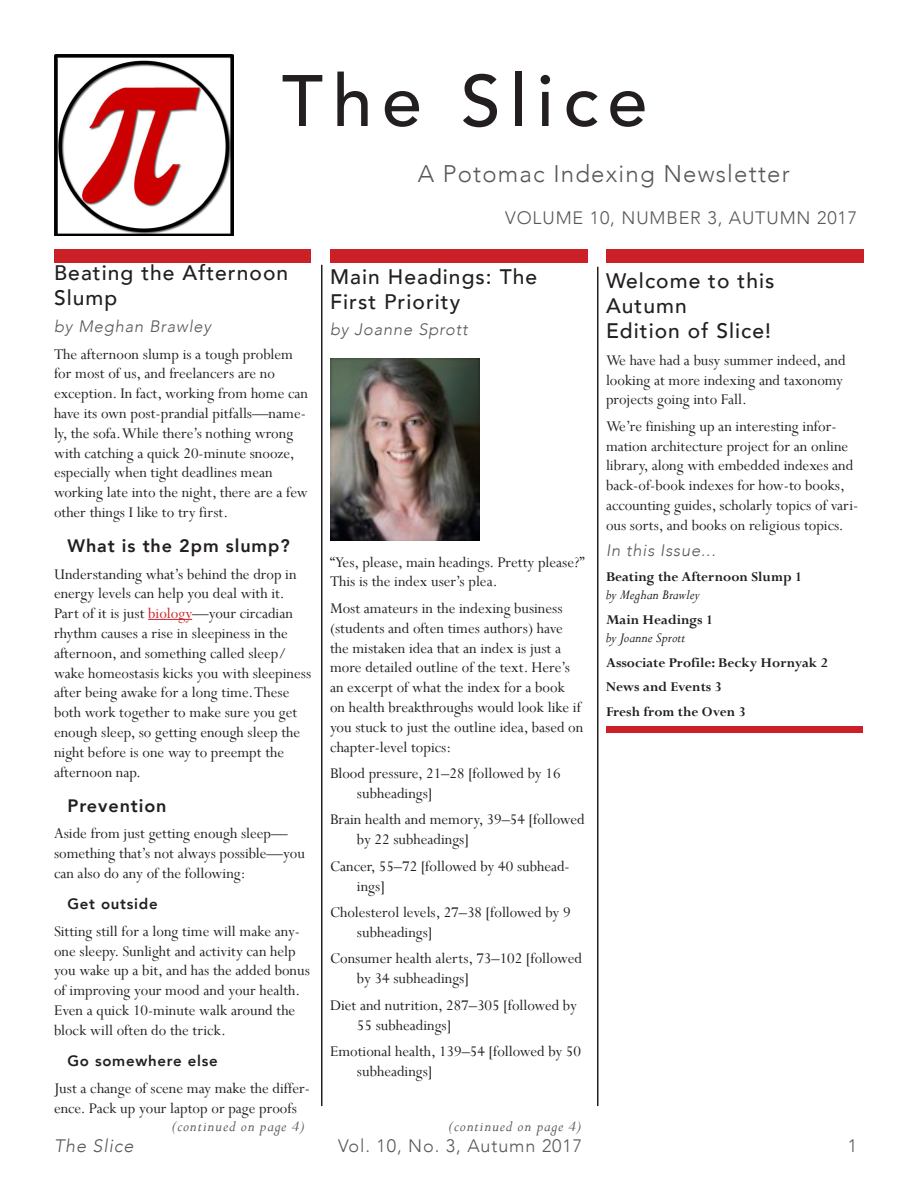
<style>
.page{position:relative;width:918px;height:1188px;background:#fff}
.page>*{position:absolute;margin:0;border:0;box-sizing:border-box;transform-origin:0 0}
.t1{font:500 72px "Avenir";letter-spacing:.13em;color:#231f20}
.t2{font:300 24px "Avenir";letter-spacing:.05em;color:#585858}
.t3{font:500 21px/25.2px "Avenir";letter-spacing:.05em;color:#231f20}
.t4{font:300 18px "Avenir";letter-spacing:.05em;color:#585858}
.t5{font:800 18px "Avenir";letter-spacing:.05em;color:#231f20}
.t6{font:italic 300 18px "Avenir";letter-spacing:.05em;color:#585858}
.t7{font:16.5px/19.8px "Perpetua";color:#231f20}
.t8{font:italic 300 16.5px "Avenir";letter-spacing:.05em;color:#585858}
.t9{font:italic 16.5px "Perpetua";letter-spacing:.05em;color:#585858}
.t10{font:700 15px/24.8px "Perpetua";color:#231f20}
.t11{font:italic 15px "Perpetua";color:#231f20}
.t12{font:800 15px "Avenir";letter-spacing:.05em;color:#231f20}
.s1{color:#cb2027}
</style>
<div class="page">
<hr style="left:148px;top:619px;width:44px;height:1px;background:#cb2027">
<img style="left:54px;top:54px;width:180px;height:181px">
<div style="left:55px;top:249px;width:256px;height:14px;background:#cb2027"></div>
<div style="left:330px;top:249px;width:258px;height:14px;background:#cb2027"></div>
<div style="left:606px;top:249px;width:258px;height:14px;background:#cb2027"></div>
<hr style="left:321px;top:265px;width:1px;height:841px;background:#231f20">
<hr style="left:597px;top:267px;width:1px;height:839px;background:#231f20">
<div style="left:606px;top:726px;width:256px;height:6px;background:#cb2027"></div>
<img style="left:330px;top:359px;width:150px;height:181px">
<h1 class="t1" style="left:282px;top:39px;width:367px">The Slice</h1>
<h2 class="t2" style="left:418px;top:159px;width:373px">A Potomac Indexing Newsletter</h2>
<p class="t4" style="left:505px;top:207px;width:354px">VOLUME 10, NUMBER 3, AUTUMN 2017</p>
<p class="t3" style="left:54px;top:259px;width:236px">Beating the Afternoon<br>Slump</p>
<p class="t8" style="left:54px;top:317px;width:159px">by Meghan Brawley</p>
<p class="t7" style="left:54px;top:344px;width:256px">The afternoon slump is a tough problem for most of us, and freelancers are no exception. In fact, working from home can have its own post-prandial pitfalls—name&shy;ly, the sofa. While there’s nothing wrong with catching a quick 20-minute snooze, especially when tight deadlines mean working late into the night, there are a few other things I like to try first.</p>
<p class="t5" style="left:68px;top:532px;width:224px">What is the 2pm slump?</p>
<p class="t7" style="left:54px;top:564px;width:259px">Understanding what’s behind the drop in energy levels can help you deal with it.<br>Part of it is just <span class="s1">biology</span>—your circadian rhythm causes a rise in sleepiness in the afternoon, and something called sleep/ wake homeostasis kicks you with sleepiness after being awake for a long time. These both work together to make sure you get enough sleep, so getting enough sleep the night before is one way to preempt the afternoon nap.</p>
<p class="t5" style="left:68px;top:791px;width:101px">Prevention</p>
<p class="t7" style="left:54px;top:823px;width:252px">Aside from just getting enough sleep— something that’s not always possible—you can also do any of the following:</p>
<p class="t12" style="left:68px;top:892px;width:92px">Get outside</p>
<p class="t7" style="left:54px;top:921px;width:257px">Sitting still for a long time will make any&shy;one sleepy. Sunlight and activity can help you wake up a bit, and has the added bonus of improving your mood and your health.<br>Even a quick 10-minute walk around the block will often do the trick.</p>
<p class="t12" style="left:68px;top:1049px;width:152px">Go somewhere else</p>
<p class="t7" style="left:54px;top:1078px;width:257px">Just a change of scene may make the differ&shy;ence. Pack up your laptop or page proofs</p>
<p class="t9" style="left:172px;top:1116px;width:134px">(continued on page 4)</p>
<p class="t9" style="left:449px;top:1116px;width:134px">(continued on page 4)</p>
<p class="t3" style="left:330px;top:262px;width:209px">Main Headings: The<br>First Priority</p>
<p class="t8" style="left:330px;top:320px;width:139px">by Joanne Sprott</p>
<p class="t3" style="left:606px;top:267px;width:170px">Welcome to this<br>Autumn<br>Edition of Slice!</p>
<p class="t7" style="left:606px;top:350px;width:241px">We have had a busy summer indeed, and looking at more indexing and taxonomy projects going into Fall.</p>
<p class="t7" style="left:606px;top:416px;width:254px">We’re finishing up an interesting infor&shy;mation architecture project for an online library, along with embedded indexes and back-of-book indexes for how-to books, accounting guides, scholarly topics of vari&shy;ous sorts, and books on religious topics.</p>
<p class="t8" style="left:606px;top:541px;width:111px">In this Issue...</p>
<p class="t10" style="left:606px;top:564px;width:197px">Beating the Afternoon Slump 1</p>
<p class="t11" style="left:606px;top:585px;width:95px">by Meghan Brawley</p>
<p class="t10" style="left:606px;top:607px;width:108px">Main Headings 1</p>
<p class="t11" style="left:606px;top:628px;width:81px">by Joanne Sprott</p>
<p class="t10" style="left:606px;top:650px;width:223px">Associate Profile: Becky Hornyak 2<br>News and Events 3<br>Fresh from the Oven 3</p>
<p class="t7" style="left:330px;top:552px;width:256px">“Yes, please, main headings. Pretty please?”<br>This is the index user’s plea.</p>
<p class="t7" style="left:330px;top:598px;width:255px">Most amateurs in the indexing business (students and often times authors) have the mistaken idea that an index is just a more detailed outline of the text. Here’s an excerpt of what the index for a book on health breakthroughs would look like if you stuck to just the outline idea, based on chapter-level topics:</p>
<p class="t7" style="left:357px;top:763px;width:205px;text-indent:-27px">Blood pressure, 21–28 [followed by 16 subheadings]</p>
<p class="t7" style="left:357px;top:809px;width:229px;text-indent:-27px">Brain health and memory, 39–54 [followed by 22 subheadings]</p>
<p class="t7" style="left:357px;top:856px;width:214px;text-indent:-27px">Cancer, 55–72 [followed by 40 subhead&shy;ings]</p>
<p class="t7" style="left:357px;top:902px;width:215px;text-indent:-27px">Cholesterol levels, 27–38 [followed by 9 subheadings]</p>
<p class="t7" style="left:357px;top:949px;width:226px;text-indent:-27px">Consumer health alerts, 73–102 [followed by 34 subheadings]</p>
<p class="t7" style="left:357px;top:995px;width:221px;text-indent:-27px">Diet and nutrition, 287–305 [followed by<br>55 subheadings]</p>
<p class="t7" style="left:357px;top:1041px;width:226px;text-indent:-27px">Emotional health, 139–54 [followed by 50 subheadings]</p>
<p class="t6" style="left:54px;top:1135px;width:81px">The Slice</p>
<p class="t4" style="left:338px;top:1135px;width:246px">Vol. 10, No. 3, Autumn 2017</p>
<p class="t4" style="left:848px;top:1135px;width:11px">1</p>
</div>
